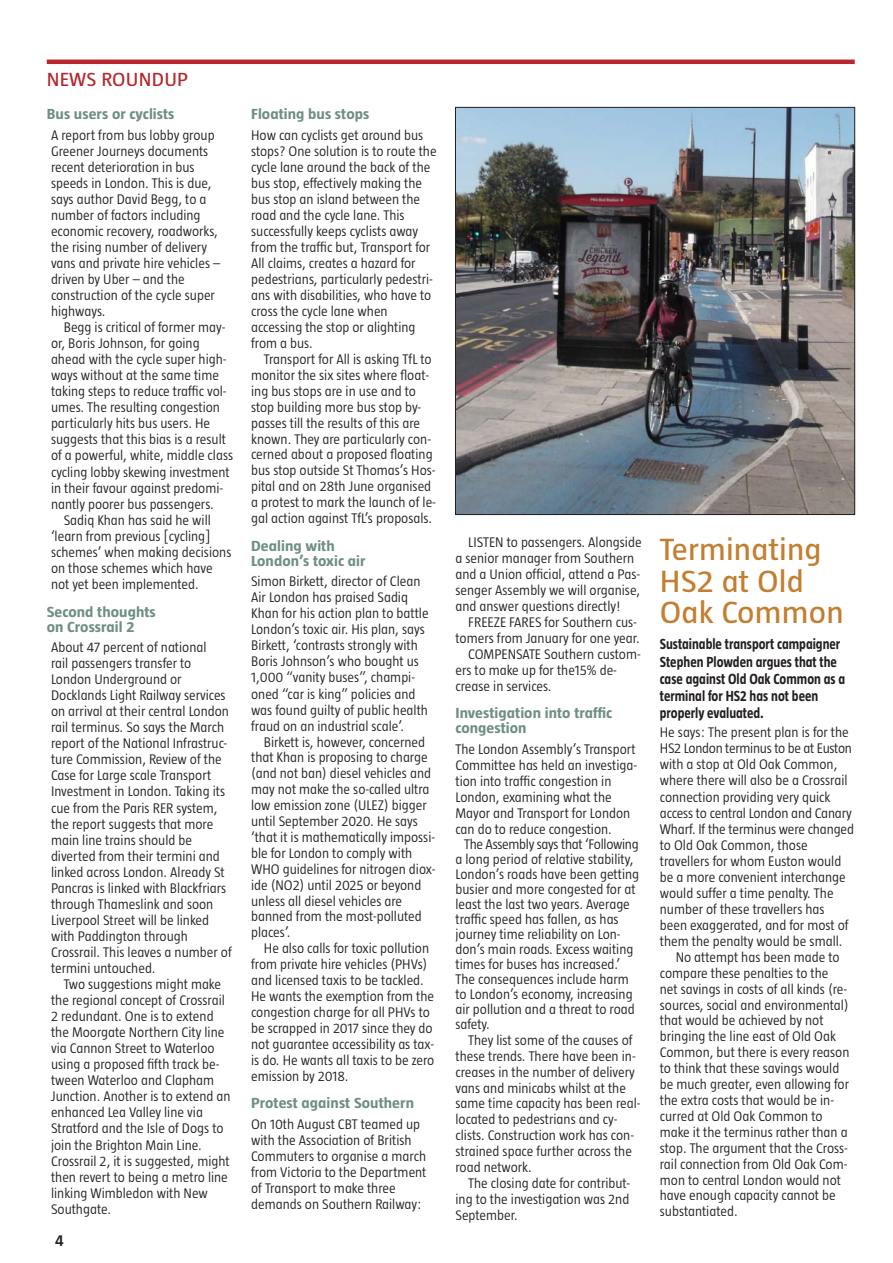
<style>
.page{position:relative;width:893px;height:1263px;background:#fff}
.page>*{position:absolute;margin:0;border:0;box-sizing:border-box;transform-origin:0 0}
.head{font:31.5px/31.5px "Taz";letter-spacing:.005em;color:#c37e2f;scale:1.1 1}
.head-2{font:19.5px "Taz";letter-spacing:.01em;color:#b6282e;scale:1.1 1}
.text_fullout{font:600 16.5px "Taz";color:#231f20}
.small_head{font:700 15px/15px "Taz";letter-spacing:.005em;color:#6e8e86;scale:1.1 1}
.intro{font:700 15px/17.2px "Taz";color:#231f20;scale:.9 1}
.text{font:300 14.25px/15.9px "Taz";color:#231f20}
.text_fullout-2{font:300 14.25px/16px "Taz";color:#231f20}
</style>
<div class="page">
<hr style="left:47px;top:60px;width:808px;height:4px;background:#b6282e">
<img style="left:457px;top:109px;width:396px;height:404px">
<p class="head-2" style="left:47px;top:69px;width:130px">NEWS ROUNDUP</p>
<p class="small_head" style="left:47px;top:107px;width:118px">Bus users or cyclists</p>
<p class="text_fullout-2" style="left:51px;top:127px;width:171px">A report from bus lobby group<br>Greener Journeys documents recent deterioration in bus speeds in London. This is due, says author David Begg, to a number of factors including economic recovery, roadworks, the rising number of delivery vans and private hire vehicles – driven by Uber – and the construction of the cycle super highways.</p>
<p class="text" style="left:51px;top:319px;width:184px;text-indent:13px">Begg is critical of former may&shy;or, Boris Johnson, for going ahead with the cycle super high&shy;ways without at the same time taking steps to reduce traffic vol&shy;umes. The resulting congestion particularly hits bus users. He suggests that this bias is a result of a powerful, white, middle class cycling lobby skewing investment in their favour against predomi&shy;nantly poorer bus passengers.</p>
<p class="text" style="left:51px;top:512px;width:182px;text-indent:13px">Sadiq Khan has said he will ‘learn from previous [cycling] schemes’ when making decisions on those schemes which have not yet been implemented.</p>
<p class="small_head" style="left:47px;top:604px;width:101px">Second thoughts on Crossrail 2</p>
<p class="text_fullout-2" style="left:51px;top:639px;width:182px">About 47 percent of national<br>rail passengers transfer to<br>London Underground or<br>Docklands Light Railway services on arrival at their central London rail terminus. So says the March report of the National Infrastruc&shy;ture Commission, Review of the<br>Case for Large scale Transport<br>Investment in London. Taking its cue from the Paris RER system, the report suggests that more main line trains should be diverted from their termini and linked across London. Already St<br>Pancras is linked with Blackfriars through Thameslink and soon<br>Liverpool Street will be linked with Paddington through<br>Crossrail. This leaves a number of termini untouched.</p>
<p class="text" style="left:51px;top:976px;width:181px;text-indent:13px">Two suggestions might make the regional concept of Crossrail<br>2 redundant. One is to extend the Moorgate Northern City line via Cannon Street to Waterloo using a proposed fifth track be&shy;tween Waterloo and Clapham<br>Junction. Another is to extend an enhanced Lea Valley line via<br>Stratford and the Isle of Dogs to join the Brighton Main Line.<br>Crossrail 2, it is suggested, might then revert to being a metro line linking Wimbledon with New<br>Southgate.</p>
<p class="text_fullout" style="left:55px;top:1232px;width:10px">4</p>
<p class="small_head" style="left:251px;top:107px;width:109px">Floating bus stops</p>
<p class="text_fullout-2" style="left:251px;top:127px;width:187px">How can cyclists get around bus stops? One solution is to route the cycle lane around the back of the bus stop, effectively making the bus stop an island between the road and the cycle lane. This successfully keeps cyclists away from the traffic but, Transport for<br>All claims, creates a hazard for pedestrians, particularly pedestri&shy;ans with disabilities, who have to cross the cycle lane when accessing the stop or alighting from a bus.</p>
<p class="text" style="left:251px;top:351px;width:186px;text-indent:13px">Transport for All is asking TfL to monitor the six sites where float&shy;ing bus stops are in use and to stop building more bus stop by&shy;passes till the results of this are known. They are particularly con&shy;cerned about a proposed floating bus stop outside St Thomas’s Hos&shy;pital and on 28th June organised a protest to mark the launch of le&shy;gal action against TfL’s proposals.</p>
<p class="small_head" style="left:251px;top:538px;width:105px">Dealing with<br>London’s toxic air</p>
<p class="text_fullout-2" style="left:251px;top:573px;width:179px">Simon Birkett, director of Clean<br>Air London has praised Sadiq<br>Khan for his action plan to battle<br>London’s toxic air. His plan, says<br>Birkett, ‘contrasts strongly with<br>Boris Johnson’s who bought us<br>1,000 “vanity buses”, champi&shy;oned “car is king” policies and was found guilty of public health fraud on an industrial scale’.</p>
<p class="text" style="left:251px;top:734px;width:186px;text-indent:13px">Birkett is, however, concerned that Khan is proposing to charge (and not ban) diesel vehicles and may not make the so-called ultra low emission zone (ULEZ) bigger until September 2020. He says ‘that it is mathematically impossi&shy;ble for London to comply with<br>WHO guidelines for nitrogen diox&shy;ide (NO2) until 2025 or beyond unless all diesel vehicles are banned from the most-polluted places’.</p>
<p class="text" style="left:251px;top:941px;width:185px;text-indent:13px">He also calls for toxic pollution from private hire vehicles (PHVs) and licensed taxis to be tackled.<br>He wants the exemption from the congestion charge for all PHVs to be scrapped in 2017 since they do not guarantee accessibility as tax&shy;is do. He wants all taxis to be zero emission by 2018.</p>
<p class="small_head" style="left:251px;top:1096px;width:150px">Protest against Southern</p>
<p class="text_fullout-2" style="left:251px;top:1116px;width:177px">On 10th August CBT teamed up with the Association of British<br>Commuters to organise a march from Victoria to the Department of Transport to make three demands on Southern Railway:</p>
<p class="text" style="left:455px;top:535px;width:188px;text-indent:13px">LISTEN to passengers. Alongside a senior manager from Southern and a Union official, attend a Pas&shy;senger Assembly we will organise, and answer questions directly!</p>
<p class="text" style="left:455px;top:614px;width:186px;text-align:right">FREEZE FARES for Southern cus&shy;tomers from January for one year.</p>
<p class="text" style="left:455px;top:646px;width:187px;text-indent:13px">COMPENSATE Southern custom&shy;ers to make up for the15% de&shy;crease in services.</p>
<p class="small_head" style="left:455px;top:706px;width:144px">Investigation into traffic congestion</p>
<p class="text_fullout-2" style="left:455px;top:741px;width:183px">The London Assembly’s Transport<br>Committee has held an investiga&shy;tion into traffic congestion in<br>London, examining what the<br>Mayor and Transport for London can do to reduce congestion.</p>
<p class="text" style="left:455px;top:837px;width:185px;line-height:15px;text-indent:9px">The Assembly says that ‘Following a long period of relative stability,<br>London’s roads have been getting busier and more congested for at least the last two years. Average traffic speed has fallen, as has journey time reliability on Lon&shy;don’s main roads. Excess waiting times for buses has increased.’<br>The consequences include harm to London’s economy, increasing air pollution and a threat to road safety.</p>
<p class="text" style="left:455px;top:1032px;width:187px;text-indent:13px">They list some of the causes of these trends. There have been in&shy;creases in the number of delivery vans and minicabs whilst at the same time capacity has been real&shy;located to pedestrians and cy&shy;clists. Construction work has con&shy;strained space further across the road network.</p>
<p class="text" style="left:455px;top:1175px;width:176px;text-align:justify;text-indent:13px">The closing date for contribut&shy;ing to the investigation was 2nd September.</p>
<p class="head" style="left:660px;top:534px;width:169px">Terminating<br>HS2 at Old<br>Oak Common</p>
<p class="intro" style="left:660px;top:636px;width:208px">Sustainable transport campaigner<br>Stephen Plowden argues that the case against Old Oak Common as a terminal for HS2 has not been properly evaluated.</p>
<p class="text_fullout-2" style="left:660px;top:725px;width:196px">He says: The present plan is for the<br>HS2 London terminus to be at Euston with a stop at Old Oak Common, where there will also be a Crossrail connection providing very quick access to central London and Canary<br>Wharf. If the terminus were changed to Old Oak Common, those travellers for whom Euston would be a more convenient interchange would suffer a time penalty. The number of these travellers has been exaggerated, and for most of them the penalty would be small.</p>
<p class="text" style="left:660px;top:949px;width:191px;text-indent:16px">No attempt has been made to compare these penalties to the net savings in costs of all kinds (re&shy;sources, social and environmental) that would be achieved by not bringing the line east of Old Oak<br>Common, but there is every reason to think that these savings would be much greater, even allowing for the extra costs that would be in&shy;curred at Old Oak Common to make it the terminus rather than a stop. The argument that the Cross&shy;rail connection from Old Oak Com&shy;mon to central London would not have enough capacity cannot be substantiated.</p>
</div>
